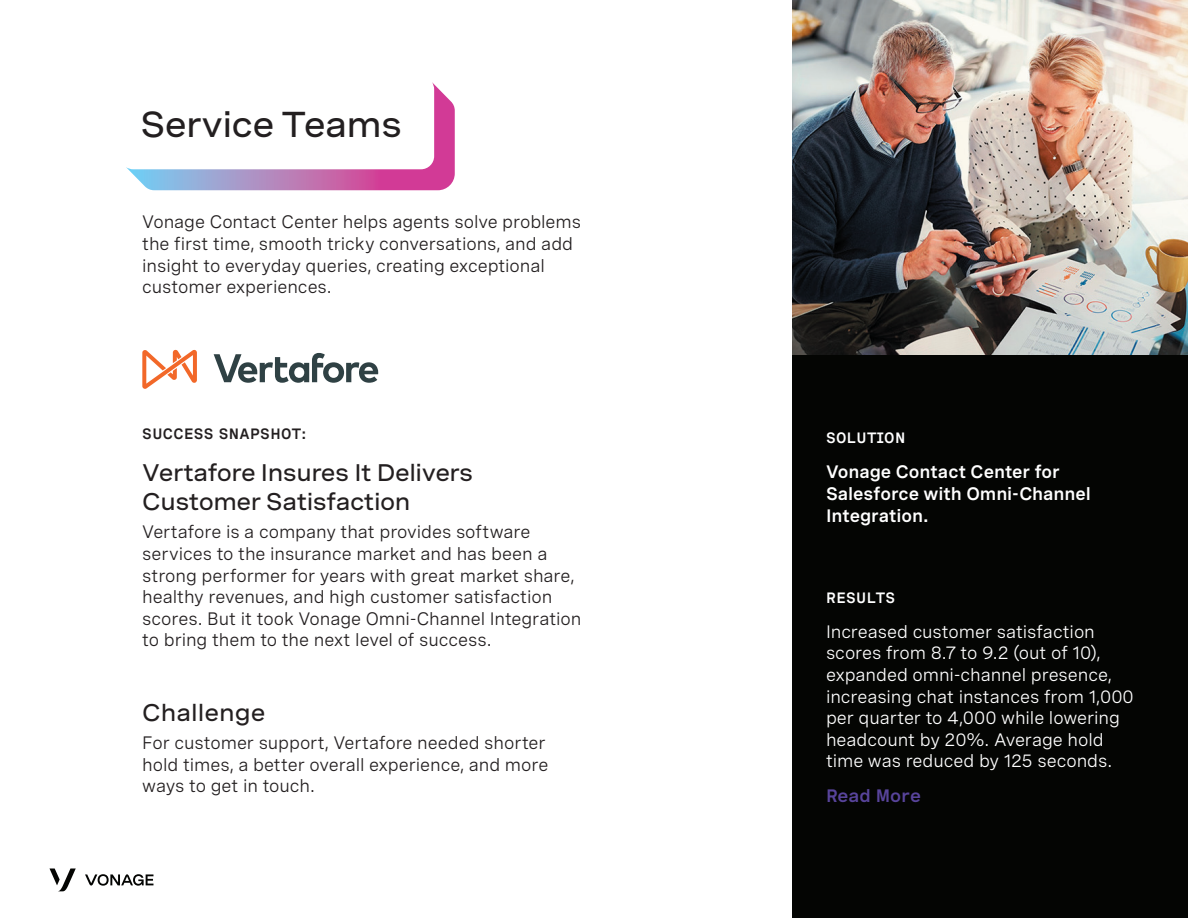
<style>
.page{position:relative;width:1188px;height:918px;background:#fff}
.page>*{position:absolute;margin:0;border:0;box-sizing:border-box;transform-origin:0 0}
.t1{font:500 expanded 36px "Spezia";letter-spacing:-.02em;color:#231f20}
.t2{font:500 expanded 24px/28.8px "Spezia";letter-spacing:-.02em;color:#231f20}
.t3{font:500 expanded 24px "Spezia";color:#231f20}
.t4{font:18px/21.6px "Spezia";letter-spacing:-.005em;color:#231f20}
.t5{font:18px/21.6px "Spezia";letter-spacing:-.005em;color:#fff}
.t6{font:600 18px/21.6px "Spezia";letter-spacing:-.005em;color:#fff}
.t7{font:600 18px "Spezia Semi Mono";letter-spacing:-.01em;color:#58449b}
.t8{font:600 15px "Spezia Semi Mono";letter-spacing:.025em;color:#231f20}
.t9{font:600 15px "Spezia Semi Mono";letter-spacing:.025em;color:#fff}
</style>
<div class="page">
<svg style="left:49px;top:869px;width:27px;height:22px"></svg>
<svg style="left:85px;top:874px;width:68px;height:12px"></svg>
<div style="left:792px;top:0;width:396px;height:918px;background:#040503"></div>
<svg style="left:126px;top:82px;width:329px;height:108px"></svg>
<svg style="left:142px;top:349px;width:55px;height:40px"></svg>
<svg style="left:214px;top:353px;width:164px;height:30px"></svg>
<img style="left:792px;top:0;width:396px;height:354px">
<h1 class="t1" style="left:140px;top:97px;width:264px">Service Teams</h1>
<p class="t4" style="left:142px;top:210px;width:440px">Vonage Contact Center helps agents solve problems the first time, smooth tricky conversations, and add insight to everyday queries, creating exceptional customer experiences.</p>
<p class="t8" style="left:142px;top:422px;width:166px">SUCCESS SNAPSHOT:</p>
<h2 class="t2" style="left:142px;top:457px;width:332px">Vertafore Insures It Delivers<br>Customer Satisfaction</h2>
<p class="t4" style="left:142px;top:520px;width:441px">Vertafore is a company that provides software services to the insurance market and has been a strong performer for years with great market share, healthy revenues, and high customer satisfaction scores. But it took Vonage Omni-Channel Integration to bring them to the next level of success.</p>
<h2 class="t3" style="left:142px;top:694px;width:125px">Challenge</h2>
<p class="t4" style="left:142px;top:731px;width:408px">For customer support, Vertafore needed shorter hold times, a better overall experience, and more ways to get in touch.</p>
<p class="t9" style="left:826px;top:427px;width:81px">SOLUTION</p>
<p class="t6" style="left:826px;top:460px;width:267px">Vonage Contact Center for<br>Salesforce with Omni-Channel<br>Integration.</p>
<p class="t9" style="left:826px;top:586px;width:71px">RESULTS</p>
<p class="t5" style="left:826px;top:619px;width:309px">Increased customer satisfaction scores from 8.7 to 9.2 (out of 10), expanded omni-channel presence, increasing chat instances from 1,000 per quarter to 4,000 while lowering headcount by 20%. Average hold time was reduced by 125 seconds.</p>
<p class="t7" style="left:826px;top:782px;width:96px">Read More</p>
</div>
